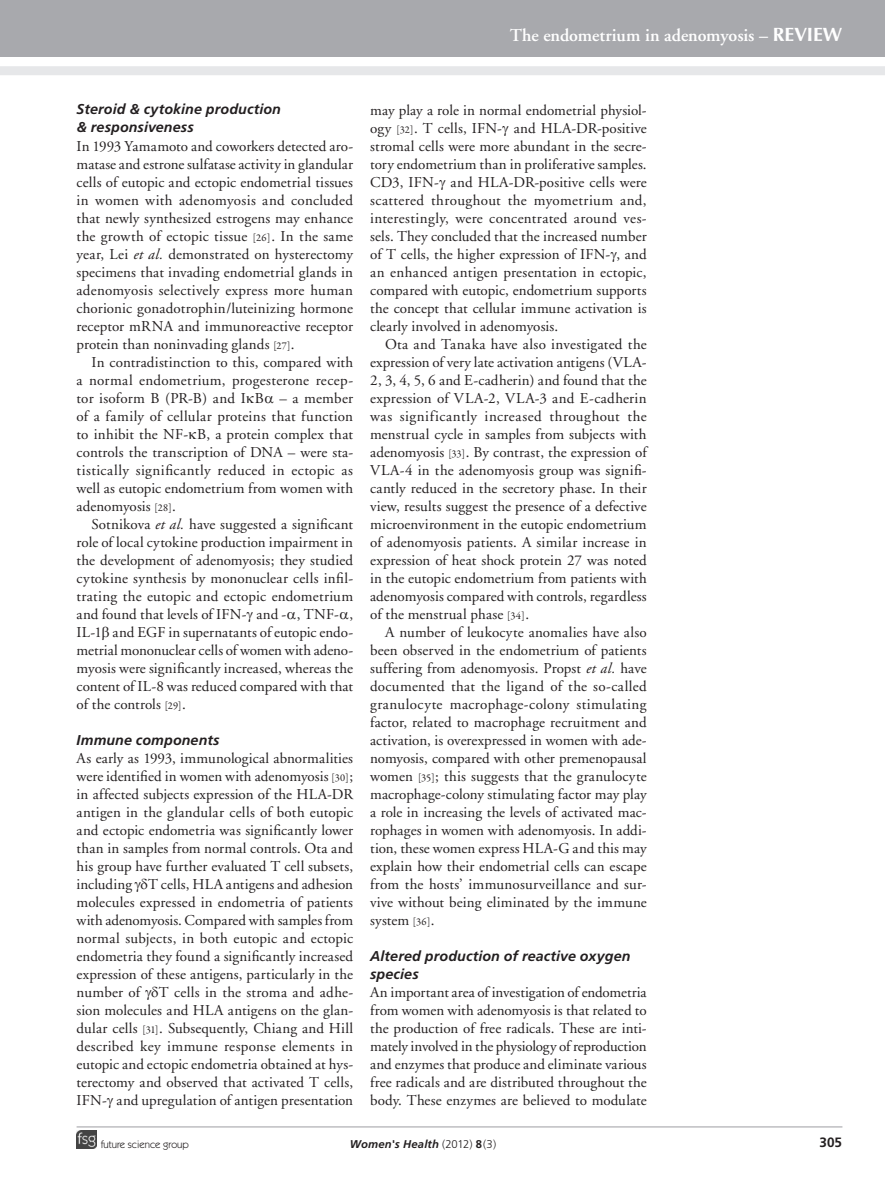
<style>
.page{position:relative;width:885px;height:1191px;background:#fff}
.page>*{position:absolute;margin:0;border:0;box-sizing:border-box;transform-origin:0 0}
.t1{font:600 18px "Adobe Garamond";letter-spacing:-.005em;color:#fff}
.bodyfirst{font:15px/18px "Adobe Garamond";letter-spacing:.005em;color:#231f20;text-align:justify}
.bodyindent{font:15px/18px "Adobe Garamond";letter-spacing:.005em;color:#231f20;text-align:justify}
.crosshead2{font:italic 700 14.25px/18px "Frutiger";letter-spacing:.01em;color:#231f20}
.t2{font:700 13.5px "Frutiger";color:#231f20}
.t3{font:italic 700 11.25px "Frutiger";letter-spacing:.015em;color:#231f20}
.t4{font:10.5px "Itc Kabel";color:#231f20}
.s1{font-family:"Iris UPC Bold";font-weight:400;font-size:30px}
.s2{font-family:"Garamond Premr Pro";font-size:10.5px}
.s3{font-style:italic}
.s4{font-weight:300;font-style:normal}
.s5{font-style:normal}
</style>
<div class="page">
<hr style="left:77px;top:1126px;width:765px;height:1px;background:#a8a9ad">
<div style="left:0;top:0;width:884px;height:57px;background:#a8a9ad"></div>
<div style="left:0;top:66px;width:884px;height:9px;background:#e6e7e9"></div>
<img style="left:77px;top:1130px;width:19px;height:18px">
<p class="t1" style="left:509px;top:26px;width:287px">The endometrium in adenomyosis – <span class="s1">Review</span></p>
<p class="crosshead2" style="left:77px;top:100px;width:206px">Steroid &amp; cytokine production &amp; responsiveness</p>
<p class="bodyfirst" style="left:77px;top:137px;width:278px">In 1993 Yamamoto and coworkers detected aro&shy;matase and estrone sulfatase activity in glandular cells of eutopic and ectopic endometrial tissues in women with adenomyosis and concluded that newly synthesized estrogens may enhance the growth of ectopic tissue <span class="s2">[26]</span>. In the same year, Lei <span class="s3">et al.</span> demonstrated on hysterectomy specimens that invading endometrial glands in adenomyosis selectively express more human chorionic gonadotrophin/luteinizing hormone receptor mRNA and immunoreactive receptor protein than noninvading glands <span class="s2">[27]</span>.</p>
<p class="bodyindent" style="left:77px;top:353px;width:278px;text-indent:15px">In contradistinction to this, compared with a normal endometrium, progesterone recep&shy;tor isoform B (PR-B) and I B – a member of a family of cellular proteins that function to inhibit the NF- B, a protein complex that controls the transcription of DNA – were sta&shy;tistically significantly reduced in ectopic as well as eutopic endometrium from women with adenomyosis <span class="s2">[28]</span>.</p>
<p class="bodyindent" style="left:77px;top:515px;width:278px;text-indent:15px">Sotnikova <span class="s3">et al.</span> have suggested a significant role of local cytokine production impairment in the development of adenomyosis; they studied cytokine synthesis by mononuclear cells infil&shy;trating the eutopic and ectopic endometrium and found that levels of IFN- and - , TNF- , IL-1 and EGF in supernatants of eutopic endo&shy;metrial mononuclear cells of women with adeno&shy;myosis were significantly increased, whereas the content of IL-8 was reduced compared with that of the controls <span class="s2">[29]</span>.</p>
<p class="crosshead2" style="left:77px;top:731px;width:144px">Immune components</p>
<p class="bodyfirst" style="left:77px;top:749px;width:278px">As early as 1993, immunological abnormalities were identified in women with adenomyosis <span class="s2">[30]</span>; in affected subjects expression of the HLA-DR antigen in the glandular cells of both eutopic and ectopic endometria was significantly lower than in samples from normal controls. Ota and his group have further evaluated T cell subsets, including T cells, HLA antigens and adhesion molecules expressed in endometria of patients with adenomyosis. Compared with samples from normal subjects, in both eutopic and ectopic endometria they found a significantly increased expression of these antigens, particularly in the number of T cells in the stroma and adhe&shy;sion molecules and HLA antigens on the glan&shy;dular cells <span class="s2">[31]</span>. Subsequently, Chiang and Hill described key immune response elements in eutopic and ectopic endometria obtained at hys&shy;terectomy and observed that activated T cells, IFN- and upregulation of antigen presentation</p>
<p class="bodyfirst" style="left:370px;top:101px;width:278px">may play a role in normal endometrial physiol&shy;ogy <span class="s2">[32]</span>. T cells, IFN- and HLA-DR-positive stromal cells were more abundant in the secre&shy;tory endometrium than in proliferative samples.<br>CD3, IFN- and HLA-DR-positive cells were scattered throughout the myometrium and, interestingly, were concentrated around ves&shy;sels. They concluded that the increased number of T cells, the higher expression of IFN- , and an enhanced antigen presentation in ectopic, compared with eutopic, endometrium supports the concept that cellular immune activation is clearly involved in adenomyosis.</p>
<p class="bodyindent" style="left:370px;top:335px;width:278px;text-indent:15px">Ota and Tanaka have also investigated the expression of very late activation antigens (VLA-2, 3, 4, 5, 6 and E-cadherin) and found that the expression of VLA-2, VLA-3 and E-cadherin was significantly increased throughout the menstrual cycle in samples from subjects with adenomyosis <span class="s2">[33]</span>. By contrast, the expression of VLA-4 in the adenomyosis group was signifi&shy;cantly reduced in the secretory phase. In their view, results suggest the presence of a defective microenvironment in the eutopic endometrium of adenomyosis patients. A similar increase in expression of heat shock protein 27 was noted in the eutopic endometrium from patients with adenomyosis compared with controls, regardless of the menstrual phase <span class="s2">[34]</span>.</p>
<p class="bodyindent" style="left:370px;top:623px;width:278px;text-indent:15px">A number of leukocyte anomalies have also been observed in the endometrium of patients suffering from adenomyosis. Propst <span class="s3">et al.</span> have documented that the ligand of the so-called granulocyte macrophage-colony stimulating factor, related to macrophage recruitment and activation, is overexpressed in women with ade&shy;nomyosis, compared with other premenopausal women <span class="s2">[35]</span>; this suggests that the granulocyte macrophage-colony stimulating factor may play a role in increasing the levels of activated mac&shy;rophages in women with adenomyosis. In addi&shy;tion, these women express HLA-G and this may explain how their endometrial cells can escape from the hosts’ immunosurveillance and sur&shy;vive without being eliminated by the immune system <span class="s2">[36]</span>.</p>
<p class="crosshead2" style="left:370px;top:947px;width:262px">Altered production of reactive oxygen species</p>
<p class="bodyfirst" style="left:370px;top:983px;width:278px">An important area of investigation of endometria from women with adenomyosis is that related to the production of free radicals. These are inti&shy;mately involved in the physiology of reproduction and enzymes that produce and eliminate various free radicals and are distributed throughout the body. These enzymes are believed to modulate</p>
<p class="t4" style="left:101px;top:1138px;width:90px">future science group</p>
<p class="t3" style="left:350px;top:1137px;width:148px">Women's Health <span class="s4">(2012)</span> <span class="s5">8</span><span class="s4">(3)</span></p>
<p class="t2" style="left:819px;top:1134px;width:24px">305</p>
</div>
